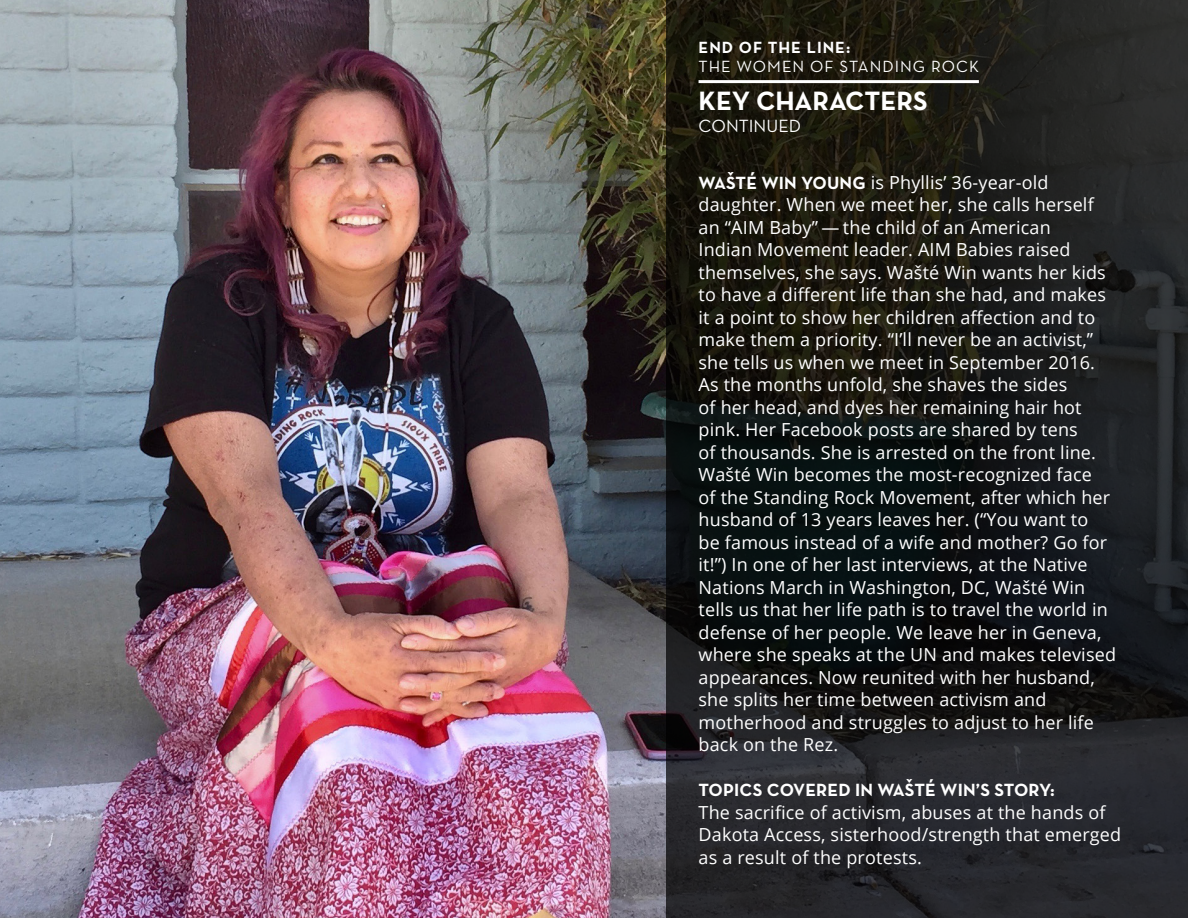
<style>
.page{position:relative;width:1188px;height:918px;background:#fff}
.page>*{position:absolute;margin:0;border:0;box-sizing:border-box;transform-origin:0 0}
.t1{font:700 27px "Neutra Text";color:#fff}
.t2{font:18px/22.5px "Open Sans";letter-spacing:.01em;color:#fff}
.t3{font:18px "Neutra Text";color:#fff}
.t4{font:16.5px/19.8px "Neutra Text";letter-spacing:.06em;color:#fff}
.s1{font-weight:700}
.s2{font-family:"Neutra Text";font-weight:700}
</style>
<div class="page">
<img style="left:0;top:0;width:666px;height:918px">
<svg style="left:666px;top:0;width:522px;height:918px;background:#1a1b1a"></svg>
<hr style="left:699px;top:80px;width:280px;height:3px;background:#fff">
<p class="t4" style="left:699px;top:37px;width:282px"><span class="s1">END OF THE LINE:<br></span>THE WOMEN OF STANDING ROCK</p>
<p class="t1" style="left:699px;top:84px;width:231px">KEY CHARACTERS</p>
<p class="t3" style="left:699px;top:115px;width:104px">CONTINUED</p>
<p class="t2" style="left:699px;top:170px;width:419px"><span class="s2">WAŠTÉ WIN YOUNG</span> is Phyllis’ 36-year-old daughter. When we meet her, she calls herself an “AIM Baby” — the child of an American<br>Indian Movement leader. AIM Babies raised themselves, she says. Wašté Win wants her kids to have a different life than she had, and makes it a point to show her children affection and to make them a priority. “I’ll never be an activist,” she tells us when we meet in September 2016.<br>As the months unfold, she shaves the sides<br>of her head, and dyes her remaining hair hot pink. Her Facebook posts are shared by tens<br>of thousands. She is arrested on the front line.<br>Wašté Win becomes the most-recognized face<br>of the Standing Rock Movement, after which her husband of 13 years leaves her. (“You want to<br>be famous instead of a wife and mother? Go for it!”) In one of her last interviews, at the Native Nations March in Washington, DC, Wašté Win tells us that her life path is to travel the world in defense of her people. We leave her in Geneva, where she speaks at the UN and makes televised appearances. Now reunited with her husband, she splits her time between activism and motherhood and struggles to adjust to her life back on the Rez.</p>
<p class="t2" style="left:699px;top:778px;width:424px"><span class="s2">TOPICS COVERED IN WAŠTÉ WIN’S STORY:<br></span>The sacrifice of activism, abuses at the hands of Dakota Access, sisterhood/strength that emerged as a result of the protests.</p>
</div>
